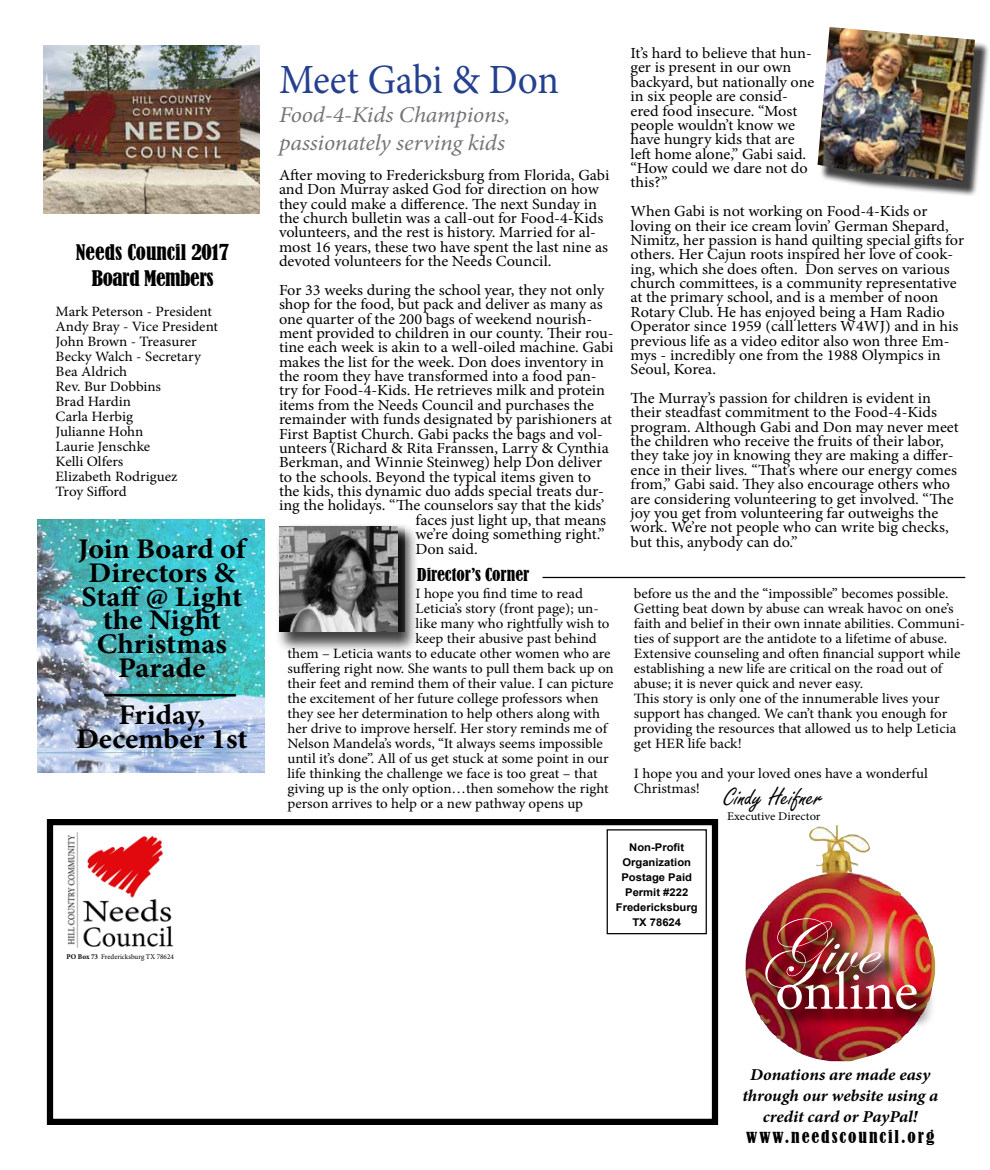
<style>
.page{position:relative;width:990px;height:1170px;background:#fff}
.page>*{position:absolute;margin:0;border:0;box-sizing:border-box;transform-origin:0 0}
.t1{font:76px "Edwardian Script ITC";color:#fff;scale:1.05 1}
.t2{font:53.5px "Minion Pro";color:#fff;scale:1.05 1}
.t3{font:41.5px "Minion Pro";letter-spacing:-.005em;color:#25408f;scale:.95 1}
.t4{font:700 28.5px/23.8px "Minion Pro";color:#000;text-align:center;scale:1.05 1}
.t5{font:26.12px "Freestyle Script";color:#000;scale:1.05 1}
.t6{font:italic 22.5px/28.8px "Minion Pro";letter-spacing:-.005em;color:#737577;scale:1.05 1}
.t7{font:condensed 20.12px/25.5px "Bernard";letter-spacing:-.02em;color:#000;text-align:center;scale:1.05 1}
.t8{font:italic 700 16.62px/21px "Minion Pro";letter-spacing:-.005em;color:#000;text-align:center;scale:1.05 1}
.t9{font:condensed 16.62px "Bernard";letter-spacing:.11em;color:#000;scale:1.05 1}
.t10{font:condensed 16.62px "Bernard";color:#000;scale:1.05 1}
.t11{font:15.5px/14.4px "Minion Pro";letter-spacing:-.005em;color:#000;scale:1.05 1}
.t12{font:14.25px/15px "Minion Pro";letter-spacing:-.005em;color:#000;scale:1.05 1}
.t13{font:11.88px "Minion Pro";color:#000;scale:1.05 1}
.t14{font:700 10.75px/15px "Arial";color:#000;text-align:center;scale:1.05 1}
.t15{font:7.38px "Minion Pro";color:#000}
.s1{font-weight:700}
</style>
<div class="page">
<div style="left:47px;top:819px;width:671px;height:306px;border:6px solid #000"></div>
<div style="left:607px;top:829px;width:100px;height:105px;border:1px solid #000"></div>
<img style="left:43px;top:45px;width:216px;height:169px">
<div style="left:275px;top:523px;width:144px;height:130px;background:#000;opacity:.75"></div>
<div style="left:279px;top:524px;width:125px;height:108px;background:#000;opacity:.75"></div>
<img style="left:279px;top:527px;width:119px;height:105px">
<hr style="left:543px;top:577px;width:422px;height:1px;background:#000">
<img style="left:67px;top:832px;width:107px;height:116px">
<div style="left:820px;top:29px;width:170px;height:168px;background:#000;opacity:.75"></div>
<img style="left:818px;top:27px;width:157px;height:154px">
<img style="left:38px;top:520px;width:227px;height:253px">
<img style="left:745px;top:825px;width:174px;height:236px">
<hr style="left:104px;top:694px;width:132px;height:2px;background:#000">
<div style="left:762px;top:915px;width:175px;height:115px;background:#000;opacity:.75"></div>
<p class="t7" style="left:76px;top:240px;width:148px">Needs Council 2017<br>Board Members</p>
<p class="t12" style="left:56px;top:304px;width:156px">Mark Peterson - President<br>Andy Bray - Vice President<br>John Brown - Treasurer<br>Becky Walch - Secretary<br>Bea Aldrich<br>Rev. Bur Dobbins<br>Brad Hardin<br>Carla Herbig<br>Julianne Hohn<br>Laurie Jenschke<br>Kelli Olfers<br>Elizabeth Rodriguez<br>Troy Sifford</p>
<h3 class="t4" style="left:78px;top:537px;width:161px">Join Board of<br>Directors &amp;<br>Staff @ Light the Night<br>Christmas<br>Parade</h3>
<h3 class="t4" style="left:76px;top:703px;width:165px">Friday,<br>December 1st</h3>
<p class="t15" style="left:67px;top:952px;width:109px"><span class="s1">PO Box 73</span> Fredericksburg TX 78624</p>
<h3 class="t3" style="left:279px;top:52px;width:296px">Meet Gabi &amp; Don</h3>
<h3 class="t6" style="left:279px;top:100px;width:222px">Food-4-Kids Champions, passionately serving kids</h3>
<p class="t11" style="left:279px;top:168px;width:316px">After moving to Fredericksburg from Florida, Gabi and Don Murray asked God for direction on how they could make a difference. The next Sunday in the church bulletin was a call-out for Food-4-Kids volunteers, and the rest is history. Married for al&shy;most 16 years, these two have spent the last nine as devoted volunteers for the Needs Council.</p>
<p class="t11" style="left:279px;top:283px;width:311px">For 33 weeks during the school year, they not only</p>
<p class="t11" style="left:279px;top:297px;width:310px">shop for the food, but pack and deliver as many as</p>
<p class="t11" style="left:279px;top:311px;width:300px">one quarter of the 200 bags of weekend nourish-</p>
<p class="t11" style="left:279px;top:326px;width:320px">ment provided to children in our county. Their rou-</p>
<p class="t11" style="left:279px;top:340px;width:320px">tine each week is akin to a well-oiled machine. Gabi</p>
<p class="t11" style="left:279px;top:355px;width:311px">makes the list for the week. Don does inventory in</p>
<p class="t11" style="left:279px;top:369px;width:304px">the room they have transformed into a food pan-</p>
<p class="t11" style="left:279px;top:383px;width:312px">try for Food-4-Kids. He retrieves milk and protein</p>
<p class="t11" style="left:279px;top:398px;width:302px">items from the Needs Council and purchases the</p>
<p class="t11" style="left:279px;top:412px;width:319px">remainder with funds designated by parishioners at</p>
<p class="t11" style="left:279px;top:426px;width:310px">First Baptist Church. Gabi packs the bags and vol-</p>
<p class="t11" style="left:279px;top:441px;width:316px">unteers (Richard &amp; Rita Franssen, Larry &amp; Cynthia</p>
<p class="t11" style="left:279px;top:455px;width:309px">Berkman, and Winnie Steinweg) help Don deliver</p>
<p class="t11" style="left:279px;top:470px;width:299px">to the schools. Beyond the typical items given to</p>
<p class="t11" style="left:279px;top:484px;width:311px">the kids, this dynamic duo adds special treats dur-</p>
<p class="t11" style="left:279px;top:498px;width:312px">ing the holidays. “The counselors say that the kids’</p>
<p class="t11" style="left:416px;top:513px;width:183px">faces just light up, that means</p>
<p class="t11" style="left:416px;top:527px;width:182px">we’re doing something right.”</p>
<p class="t11" style="left:416px;top:541px;width:61px">Don said.</p>
<p class="t10" style="left:417px;top:565px;width:108px">Director’s Corner</p>
<p class="t12" style="left:416px;top:586px;width:161px">I hope you find time to read</p>
<p class="t12" style="left:416px;top:601px;width:176px">Leticia’s story (front page); un-</p>
<p class="t12" style="left:416px;top:616px;width:186px">like many who rightfully wish to</p>
<p class="t12" style="left:416px;top:631px;width:174px">keep their abusive past behind</p>
<p class="t12" style="left:287px;top:646px;width:309px">them – Leticia wants to educate other women who are</p>
<p class="t12" style="left:287px;top:661px;width:312px">suffering right now. She wants to pull them back up on</p>
<p class="t12" style="left:287px;top:676px;width:312px">their feet and remind them of their value. I can picture</p>
<p class="t12" style="left:287px;top:691px;width:298px">the excitement of her future college professors when</p>
<p class="t12" style="left:287px;top:706px;width:299px">they see her determination to help others along with</p>
<p class="t12" style="left:287px;top:721px;width:306px">her drive to improve herself. Her story reminds me of</p>
<p class="t12" style="left:287px;top:736px;width:302px">Nelson Mandela’s words, “It always seems impossible</p>
<p class="t12" style="left:287px;top:751px;width:308px">until it’s done”. All of us get stuck at some point in our</p>
<p class="t12" style="left:287px;top:766px;width:297px">life thinking the challenge we face is too great – that</p>
<p class="t12" style="left:287px;top:781px;width:308px">giving up is the only option…then somehow the right</p>
<p class="t12" style="left:287px;top:796px;width:283px">person arrives to help or a new pathway opens up</p>
<p class="t11" style="left:631px;top:46px;width:177px">It’s hard to believe that hun&shy;ger is present in our own backyard, but nationally one in six people are consid&shy;ered food insecure. “Most people wouldn’t know we have hungry kids that are left home alone,” Gabi said. “How could we dare not do this?”</p>
<p class="t11" style="left:631px;top:204px;width:319px">When Gabi is not working on Food-4-Kids or loving on their ice cream lovin’ German Shepard, Nimitz, her passion is hand quilting special gifts for others. Her Cajun roots inspired her love of cook&shy;ing, which she does often. Don serves on various church committees, is a community representative at the primary school, and is a member of noon Rotary Club. He has enjoyed being a Ham Radio Operator since 1959 (call letters W4WJ) and in his previous life as a video editor also won three Em&shy;mys - incredibly one from the 1988 Olympics in Seoul, Korea.</p>
<p class="t11" style="left:631px;top:391px;width:314px">The Murray’s passion for children is evident in their steadfast commitment to the Food-4-Kids program. Although Gabi and Don may never meet the children who receive the fruits of their labor, they take joy in knowing they are making a differ&shy;ence in their lives. “That’s where our energy comes from,” Gabi said. They also encourage others who are considering volunteering to get involved. “The joy you get from volunteering far outweighs the work. We’re not people who can write big checks, but this, anybody can do.”</p>
<p class="t12" style="left:634px;top:586px;width:317px">before us the and the “impossible” becomes possible.<br>Getting beat down by abuse can wreak havoc on one’s faith and belief in their own innate abilities. Communi&shy;ties of support are the antidote to a lifetime of abuse.<br>Extensive counseling and often financial support while establishing a new life are critical on the road out of abuse; it is never quick and never easy.<br>This story is only one of the innumerable lives your support has changed. We can’t thank you enough for providing the resources that allowed us to help Leticia get HER life back!</p>
<p class="t12" style="left:634px;top:766px;width:282px">I hope you and your loved ones have a wonderful<br>Christmas!</p>
<h3 class="t5" style="left:724px;top:783px;width:96px">Cindy Heifner</h3>
<p class="t13" style="left:727px;top:808px;width:91px">Executive Director</p>
<p class="t14" style="left:616px;top:840px;width:79px">Non-Profit<br>Organization<br>Postage Paid<br>Permit #222<br>Fredericksburg<br>TX 78624</p>
<h1 class="t1" style="left:761px;top:908px;width:110px">Give</h1>
<h2 class="t2" style="left:775px;top:956px;width:138px">online</h2>
<p class="t8" style="left:742px;top:1064px;width:188px">Donations are made easy through our website using a credit card or PayPal!</p>
<p class="t9" style="left:746px;top:1127px;width:181px">www.needscouncil.org</p>
</div>
